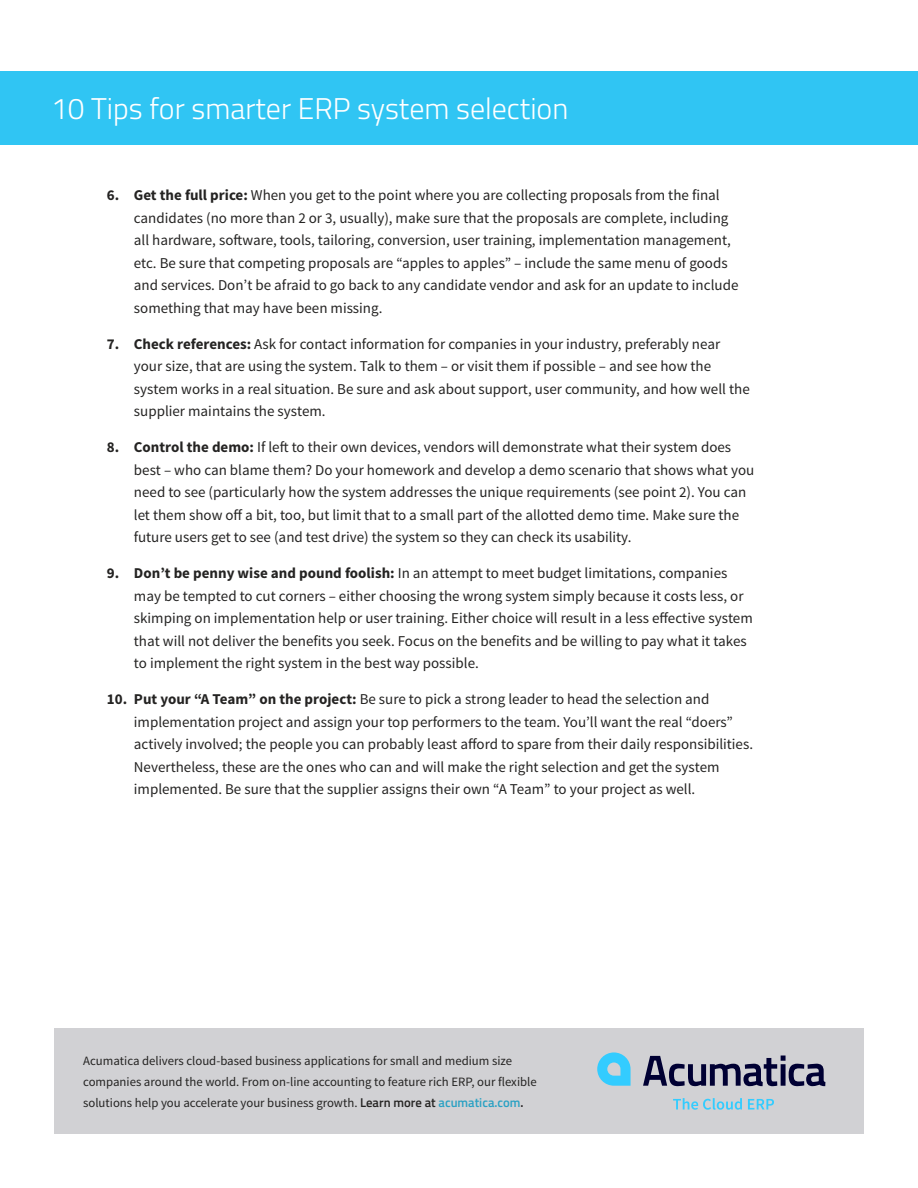
<style>
.page{position:relative;width:918px;height:1188px;background:#fff}
.page>*{position:absolute;margin:0;border:0;box-sizing:border-box;transform-origin:0 0}
.t1{font:300 30px "Titillium";color:#fff}
.t2{font:15px/22.5px "Source Sans Pro";color:#242322}
.t3{font:12.75px/21px "Source Sans Pro";color:#242322}
.s1{font-weight:700}
.s2{font-family:"Titillium";font-weight:600}
.s3{font-family:"Titillium";font-weight:600;color:#2aa1c3}
.s4{font-family:"Titillium";font-weight:600;color:#231f20}
</style>
<div class="page">
<div style="left:54px;top:1028px;width:810px;height:106px;background:#d1d1d4"></div>
<svg style="left:597px;top:1052px;width:34px;height:34px"></svg>
<svg style="left:643px;top:1056px;width:182px;height:30px"></svg>
<svg style="left:673px;top:1098px;width:69px;height:12px"></svg>
<svg style="left:748px;top:1099px;width:26px;height:11px"></svg>
<div style="left:0;top:71px;width:918px;height:74px;background:#30c5f3"></div>
<p class="t1" style="left:51px;top:87px;width:519px">10 Tips for smarter ERP system selection</p>
<p class="t2" style="left:134px;top:184px;width:606px;text-indent:-27px"><span class="s1">6. Get the full price:</span> When you get to the point where you are collecting proposals from the final candidates (no more than 2 or 3, usually), make sure that the proposals are complete, including all hardware, software, tools, tailoring, conversion, user training, implementation management, etc. Be sure that competing proposals are “apples to apples” – include the same menu of goods and services. Don’t be afraid to go back to any candidate vendor and ask for an update to include something that may have been missing.</p>
<p class="t2" style="left:134px;top:333px;width:617px;text-indent:-27px"><span class="s1">7. Check references:</span> Ask for contact information for companies in your industry, preferably near your size, that are using the system. Talk to them – or visit them if possible – and see how the system works in a real situation. Be sure and ask about support, user community, and how well the supplier maintains the system.</p>
<p class="t2" style="left:134px;top:436px;width:622px;text-indent:-27px"><span class="s1">8. Control the demo:</span> If left to their own devices, vendors will demonstrate what their system does best – who can blame them? Do your homework and develop a demo scenario that shows what you need to see (particularly how the system addresses the unique requirements (see point 2). You can let them show off a bit, too, but limit that to a small part of the allotted demo time. Make sure the future users get to see (and test drive) the system so they can check its usability.</p>
<p class="t2" style="left:134px;top:562px;width:620px;text-indent:-27px"><span class="s1">9. Don’t be penny wise and pound foolish:</span> In an attempt to meet budget limitations, companies may be tempted to cut corners – either choosing the wrong system simply because it costs less, or skimping on implementation help or user training. Either choice will result in a less effective system that will not deliver the benefits you seek. Focus on the benefits and be willing to pay what it takes to implement the right system in the best way possible.</p>
<p class="t2" style="left:134px;top:688px;width:621px;text-indent:-27px"><span class="s1">10. Put your “A Team” on the project:</span> Be sure to pick a strong leader to head the selection and implementation project and assign your top performers to the team. You’ll want the real “doers” actively involved; the people you can probably least afford to spare from their daily responsibilities.<br>Nevertheless, these are the ones who can and will make the right selection and get the system implemented. Be sure that the supplier assigns their own “A Team” to your project as well.</p>
<p class="t3" style="left:83px;top:1050px;width:455px">Acumatica delivers cloud-based business applications for small and medium size companies around the world. From on-line accounting to feature rich ERP, our flexible solutions help you accelerate your business growth. <span class="s2">Learn more at</span> <span class="s3">acumatica.com</span><span class="s4">.</span></p>
</div>
